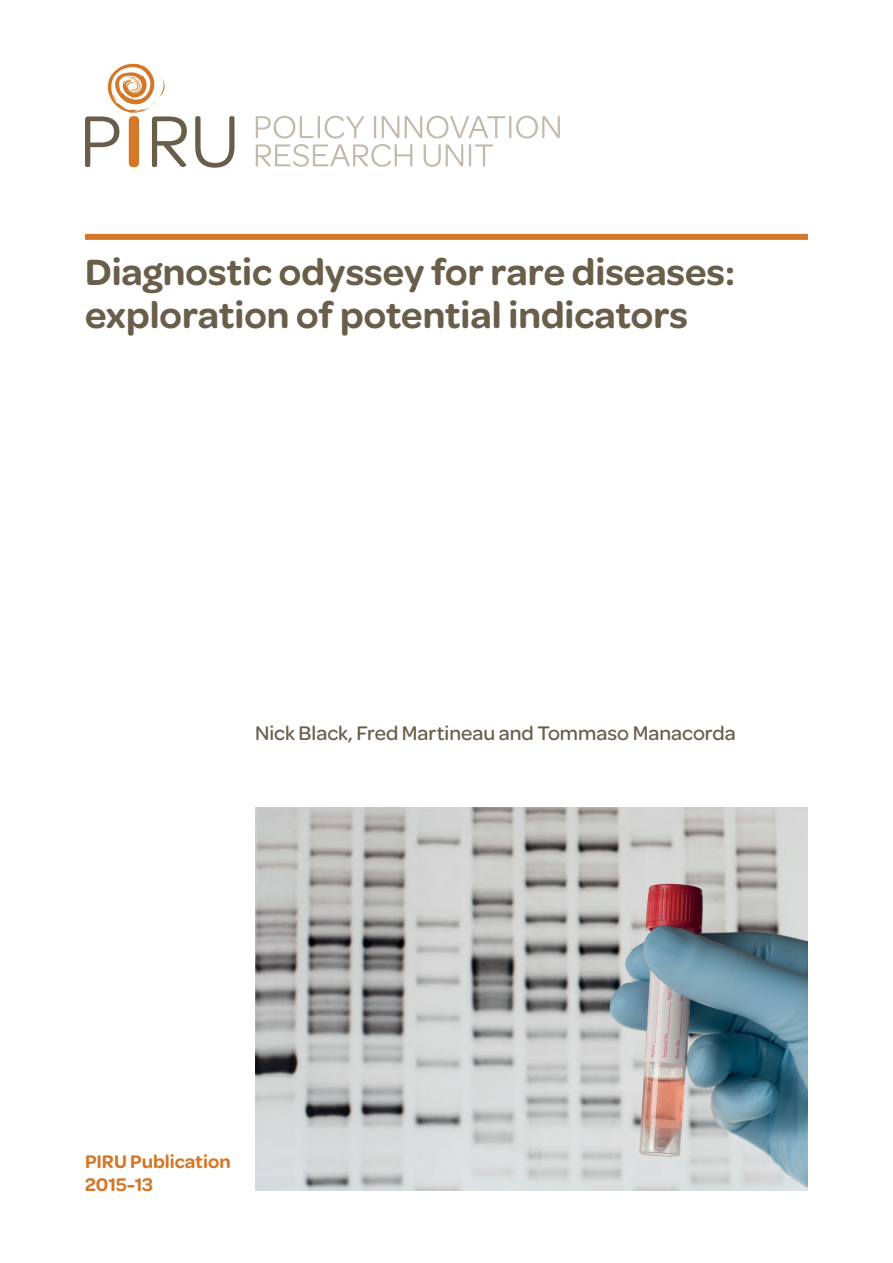
<style>
.page{position:relative;width:893px;height:1263px;background:#fff}
.page>*{position:absolute;margin:0;border:0;box-sizing:border-box;transform-origin:0 0}
.t1{font:600 39px/43.5px "Omnes";color:#695e4a}
.t2{font:500 21px "Omnes";color:#695e4a}
.t3{font:600 19.5px/22.5px "Omnes";color:#d37828}
</style>
<div class="page">
<img style="left:255px;top:808px;width:553px;height:383px">
<div style="left:85px;top:234px;width:723px;height:6px;background:#d37828"></div>
<svg style="left:195px;top:116px;width:39px;height:52px"></svg>
<svg style="left:85px;top:64px;width:102px;height:103px"></svg>
<svg style="left:256px;top:116px;width:58px;height:22px"></svg>
<hr style="left:318px;top:116px;width:2px;height:22px;background:#c3baad">
<svg style="left:325px;top:116px;width:39px;height:22px"></svg>
<hr style="left:374px;top:116px;width:2px;height:22px;background:#c3baad">
<svg style="left:382px;top:116px;width:17px;height:22px"></svg>
<svg style="left:405px;top:116px;width:100px;height:22px"></svg>
<hr style="left:509px;top:116px;width:2px;height:22px;background:#c3baad">
<svg style="left:516px;top:116px;width:44px;height:22px"></svg>
<svg style="left:256px;top:144px;width:156px;height:23px"></svg>
<svg style="left:424px;top:144px;width:39px;height:23px"></svg>
<hr style="left:469px;top:144px;width:2px;height:22px;background:#c3baad">
<svg style="left:475px;top:144px;width:18px;height:22px"></svg>
<p class="t1" style="left:85px;top:250px;width:652px">Diagnostic odyssey for rare diseases: exploration of potential indicators</p>
<p class="t2" style="left:255px;top:721px;width:482px">Nick Black, Fred Martineau and Tommaso Manacorda</p>
<p class="t3" style="left:85px;top:1150px;width:147px">PIRU Publication<br>2015-13</p>
</div>
